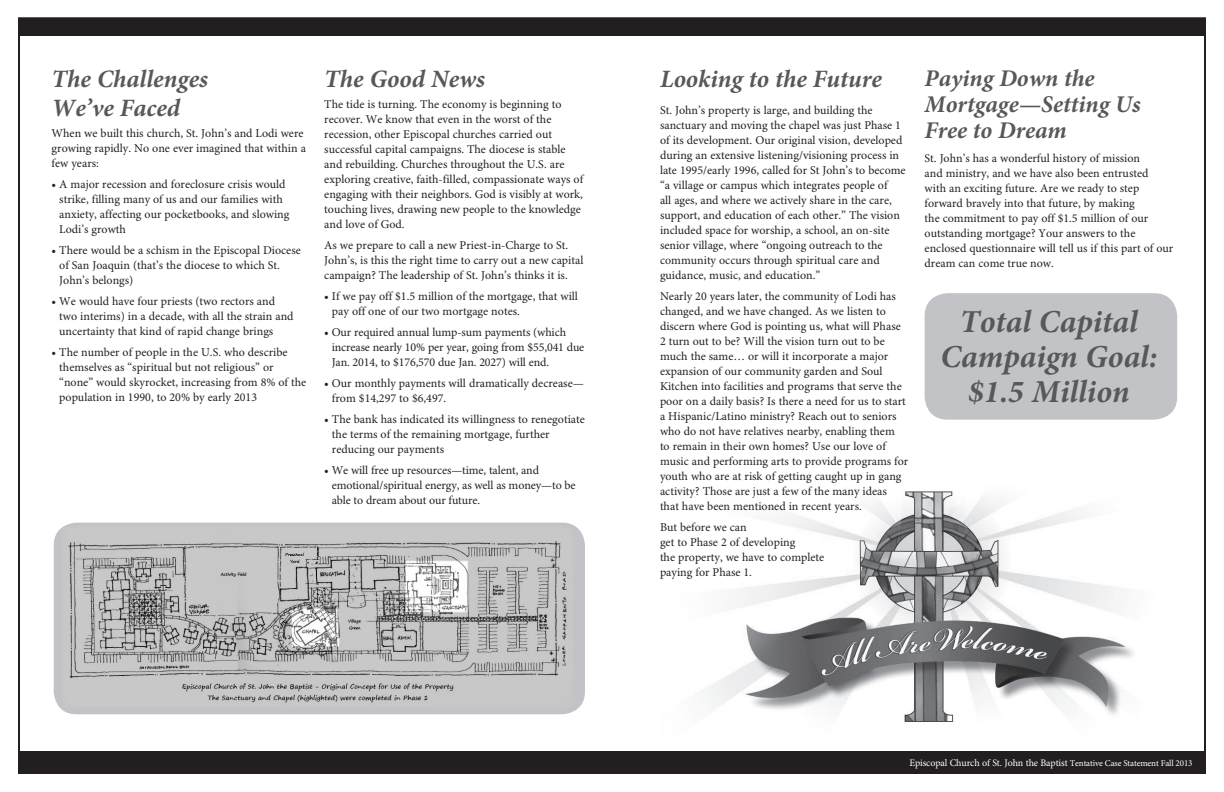
<style>
.page{position:relative;width:1224px;height:792px;background:#fff}
.page>*{position:absolute;margin:0;border:0;box-sizing:border-box;transform-origin:0 0}
.t1{font:italic 700 32px/35px "Minion Pro";color:#57585a;text-align:center}
.t2{font:italic 700 25px/29px "Minion Pro";color:#57585a}
.t3{font:italic 700 24px/26px "Minion Pro";color:#57585a}
.t4{font:12px/15px "Minion Pro";color:#231f20}
.t5{font:10px "Minion Pro";letter-spacing:-.01em;color:#fff}
.s1{font-size:9px}
</style>
<div class="page">
<img style="left:704px;top:497px;width:430px;height:218px">
<img style="left:901px;top:491px;width:64px;height:231px">
<div style="left:54px;top:523px;width:531px;height:191px;background:#c2c3c6;border-radius:23px"></div>
<img style="left:62px;top:525px;width:512px;height:178px">
<div style="left:18px;top:18px;width:1188px;height:17px;background:#231f20"></div>
<div style="left:18px;top:752px;width:1188px;height:22px;background:#231f20"></div>
<div style="left:925px;top:293px;width:252px;height:127px;background:#c2c3c6;border-radius:23px"></div>
<p class="t2" style="left:52px;top:65px;width:158px">The Challenges<br>We’ve Faced</p>
<p class="t4" style="left:52px;top:126px;width:256px">When we built this church, St. John’s and Lodi were growing rapidly. No one ever imagined that within a few years:</p>
<p class="t4" style="left:59px;top:177px;width:232px;text-indent:-8px">• A major recession and foreclosure crisis would strike, filling many of us and our families with anxiety, affecting our pocketbooks, and slowing Lodi’s growth</p>
<p class="t4" style="left:59px;top:243px;width:243px;text-indent:-8px">• There would be a schism in the Episcopal Diocese of San Joaquin (that’s the diocese to which St.<br>John’s belongs)</p>
<p class="t4" style="left:59px;top:294px;width:236px;text-indent:-8px">• We would have four priests (two rectors and two interims) in a decade, with all the strain and uncertainty that kind of rapid change brings</p>
<p class="t4" style="left:59px;top:345px;width:249px;text-indent:-8px">• The number of people in the U.S. who describe themselves as “spiritual but not religious” or “none” would skyrocket, increasing from 8% of the population in 1990, to 20% by early 2013</p>
<p class="t2" style="left:324px;top:65px;width:162px">The Good News</p>
<p class="t4" style="left:324px;top:97px;width:260px">The tide is turning. The economy is beginning to recover. We know that even in the worst of the recession, other Episcopal churches carried out successful capital campaigns. The diocese is stable and rebuilding. Churches throughout the U.S. are exploring creative, faith-filled, compassionate ways of engaging with their neighbors. God is visibly at work, touching lives, drawing new people to the knowledge and love of God.</p>
<p class="t4" style="left:324px;top:238px;width:261px">As we prepare to call a new Priest-in-Charge to St.<br>John’s, is this the right time to carry out a new capital campaign? The leadership of St. John’s thinks it is.</p>
<p class="t4" style="left:332px;top:289px;width:248px;text-indent:-8px">• If we pay off $1.5 million of the mortgage, that will pay off one of our two mortgage notes.</p>
<p class="t4" style="left:332px;top:325px;width:254px;text-indent:-7px">• Our required annual lump-sum payments (which increase nearly 10% per year, going from $55,041 due<br>Jan. 2014, to $176,570 due Jan. 2027) will end.</p>
<p class="t4" style="left:332px;top:376px;width:253px;text-indent:-8px">• Our monthly payments will dramatically decrease— from $14,297 to $6,497.</p>
<p class="t4" style="left:332px;top:412px;width:254px;text-indent:-8px">• The bank has indicated its willingness to renegotiate the terms of the remaining mortgage, further reducing our payments</p>
<p class="t4" style="left:332px;top:463px;width:245px;text-indent:-7px">• We will free up resources—time, talent, and emotional/spiritual energy, as well as money—to be able to dream about our future.</p>
<p class="t2" style="left:660px;top:65px;width:224px">Looking to the Future</p>
<p class="t4" style="left:660px;top:103px;width:247px">St. John’s property is large, and building the sanctuary and moving the chapel was just Phase 1 of its development. Our original vision, developed during an extensive listening/visioning process in late 1995/early 1996, called for St John’s to become “a village or campus which integrates people of<br>all ages, and where we actively share in the care, support, and education of each other.” The vision included space for worship, a school, an on-site senior village, where “ongoing outreach to the community occurs through spiritual care and guidance, music, and education.”</p>
<p class="t4" style="left:660px;top:289px;width:250px">Nearly 20 years later, the community of Lodi has changed, and we have changed. As we listen to discern where God is pointing us, what will Phase 2 turn out to be? Will the vision turn out to be much the same… or will it incorporate a major expansion of our community garden and Soul Kitchen into facilities and programs that serve the poor on a daily basis? Is there a need for us to start a Hispanic/Latino ministry? Reach out to seniors who do not have relatives nearby, enabling them<br>to remain in their own homes? Use our love of music and performing arts to provide programs for youth who are at risk of getting caught up in gang activity? Those are just a few of the many ideas that have been mentioned in recent years.</p>
<p class="t4" style="left:660px;top:520px;width:166px">But before we can<br>get to Phase 2 of developing<br>the property, we have to complete paying for Phase 1.</p>
<p class="t3" style="left:925px;top:66px;width:218px">Paying Down the<br>Mortgage—Setting Us<br>Free to Dream</p>
<p class="t4" style="left:925px;top:151px;width:250px">St. John’s has a wonderful history of mission<br>and ministry, and we have also been entrusted<br>with an exciting future. Are we ready to step forward bravely into that future, by making<br>the commitment to pay off $1.5 million of our outstanding mortgage? Your answers to the enclosed questionnaire will tell us if this part of our dream can come true now.</p>
<p class="t1" style="left:940px;top:306px;width:219px">Total Capital<br>Campaign Goal: $1.5 Million</p>
<p class="t5" style="left:909px;top:757px;width:285px">Episcopal Church of St. John the Baptist <span class="s1">Tentative Case Statement Fall 2013</span></p>
</div>
